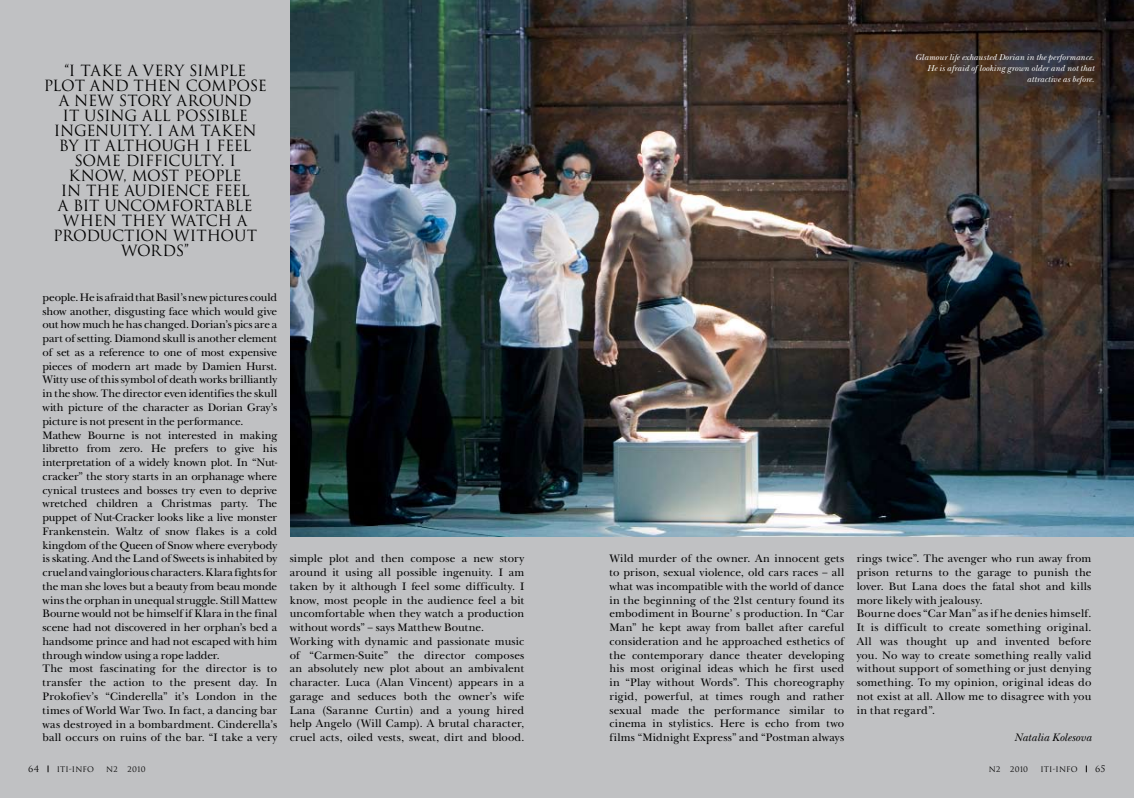
<style>
.page{position:relative;width:1134px;height:798px;background:#fff}
.page>*{position:absolute;margin:0;border:0;box-sizing:border-box;transform-origin:0 0}
.t1{font:15px/15px "Romul";letter-spacing:-.015em;color:#000}
.t2{font:15px "Romul";letter-spacing:-.035em;color:#000}
.t3{font:11.25px/13.8px "New Baskerville C";color:#000}
.t4{font:italic 11.25px "New Baskerville C";letter-spacing:.005em;color:#000}
.t5{font:italic 8.75px/11.2px "New Baskerville C";letter-spacing:.015em;color:#fff;text-align:right}
.t6{font:8.75px "Romul";color:#000}
.t7{font:7.5px "Romul";letter-spacing:.02em;color:#000}
</style>
<div class="page">
<div style="left:0;top:0;width:567px;height:797px;background:#c0c1c3"></div>
<div style="left:567px;top:0;width:567px;height:797px;background:#c0c1c3"></div>
<img style="left:291px;top:0;width:843px;height:536px">
<h1 class="t1" style="left:64px;top:63px;width:183px">“I TAKE A VERY SIMPLE</h1>
<h1 class="t1" style="left:44px;top:78px;width:225px">PLOT AND THEN COMPOSE</h1>
<h1 class="t1" style="left:59px;top:93px;width:194px">A NEW STO RY AROUND</h1>
<h1 class="t1" style="left:63px;top:108px;width:187px">IT USING ALL POSSIBLE</h1>
<h1 class="t1" style="left:54px;top:123px;width:202px">INGENUITY. I AM TAKEN</h1>
<h1 class="t2" style="left:59px;top:137px;width:194px">BY IT ALTHOUGH I F EEL</h1>
<h1 class="t1" style="left:74px;top:153px;width:73px">SOME DIFFI</h1>
<h1 class="t1" style="left:168px;top:153px;width:69px">CULTY. I</h1>
<h1 class="t1" style="left:69px;top:168px;width:28px">KNOW</h1>
<h1 class="t1" style="left:58px;top:168px;width:193px;text-indent:65px">, MOST PEOPLE<br>IN THE AUDIENCE FEEL<br>A BIT</h1>
<h1 class="t1" style="left:104px;top:198px;width:150px">UNCOMFORTABLE</h1>
<h1 class="t1" style="left:63px;top:213px;width:186px">WHEN THEY WATCH A</h1>
<h1 class="t1" style="left:53px;top:228px;width:83px">PRODUCTION</h1>
<h1 class="t1" style="left:173px;top:228px;width:13px">WIT</h1>
<h1 class="t1" style="left:207px;top:228px;width:51px">HOUT</h1>
<h1 class="t1" style="left:121px;top:243px;width:69px">WORDS”</h1>
<p class="t5" style="left:915px;top:51px;width:181px">Glamour life exhausted Dorian in the performance.<br>He is afraid of looking grown older and not that attractive as before.</p>
<p class="t3" style="left:43px;top:290px;width:236px">people. He is afraid that Basil’s new pictures could show another, disgusting face which would give out how much he has changed. Dorian’s pics are a part of setting. Diamond skull is another element of set as a reference to one of most expensive pieces of modern art made by Damien Hurst.<br>Witty use of this symbol of death works brilliantly in the show. The director even identifies the skull with picture of the character as Dorian Gray’s picture is not present in the performance.<br>Mathew Bourne is not interested in making libretto from zero. He prefers to give his interpretation of a widely known plot. In “Nut&shy;cracker” the story starts in an orphanage where cynical trustees and bosses try even to deprive wretched children a Christmas party. The puppet of Nut-Cracker looks like a live monster Frankenstein. Waltz of snow flakes is a cold kingdom of the Queen of Snow where everybody is skating. And the Land of Sweets is inhabited by cruel and vainglorious characters. Klara fights for the man she loves but a beauty from beau monde wins the orphan in unequal struggle. Still Mattew Bourne would not be himself if Klara in the final scene had not discovered in her orphan’s bed a handsome prince and had not escaped with him through window using a rope ladder.<br>The most fascinating for the director is to transfer the action to the present day. In Prokofiev’s “Cinderella” it’s London in the times of World War Two. In fact, a dancing bar was destroyed in a bombardment. Cinderella’s ball occurs on ruins of the bar. “I take a very</p>
<p class="t3" style="left:290px;top:551px;width:236px">simple plot and then compose a new story around it using all possible ingenuity. I am taken by it although I feel some difficulty. I know, most people in the audience feel a bit uncomfortable when they watch a production without words” – says Matthew Boutne.<br>Working with dynamic and passionate music of “Carmen-Suite” the director composes an absolutely new plot about an ambivalent character. Luca (Alan Vincent) appears in a garage and seduces both the owner’s wife Lana (Saranne Curtin) and a young hired help Angelo (Will Camp). A brutal character, cruel acts, oiled vests, sweat, dirt and blood.</p>
<p class="t3" style="left:609px;top:551px;width:236px;text-align:justify">Wild murder of the owner. An innocent gets to prison, sexual violence, old cars races – all what was incompatible with the world of dance in the beginning of the 21st century found its embodiment in Bourne’ s production. In “Car Man” he kept away from ballet after careful consideration and he approached esthetics of the contemporary dance theater developing his most original ideas which he first used in “Play without Words”. This choreography rigid, powerful, at times rough and rather sexual made the performance similar to cinema in stylistics. Here is echo from two films “Midnight Express” and “Postman always</p>
<p class="t3" style="left:857px;top:551px;width:236px">rings twice”. The avenger who run away from prison returns to the garage to punish the lover. But Lana does the fatal shot and kills more likely with jealousy.<br>Bourne does “Car Man” as if he denies himself.<br>It is difficult to create something original.<br>All was thought up and invented before you. No way to create something really valid without support of something or just denying something. To my opinion, original ideas do not exist at all. Allow me to disagree with you in that regard”.</p>
<p class="t4" style="left:1014px;top:730px;width:79px">Natalia Kolesova</p>
<p class="t6" style="left:28px;top:763px;width:13px">64</p>
<p class="t7" style="left:57px;top:764px;width:39px">ITI-INFO</p>
<p class="t7" style="left:106px;top:764px;width:13px">N2</p>
<p class="t7" style="left:128px;top:764px;width:19px">2010</p>
<p class="t7" style="left:989px;top:764px;width:13px">N2</p>
<p class="t7" style="left:1010px;top:764px;width:19px">2010</p>
<p class="t7" style="left:1040px;top:764px;width:39px">ITI-INFO</p>
<p class="t6" style="left:1095px;top:763px;width:12px">65</p>
</div>
